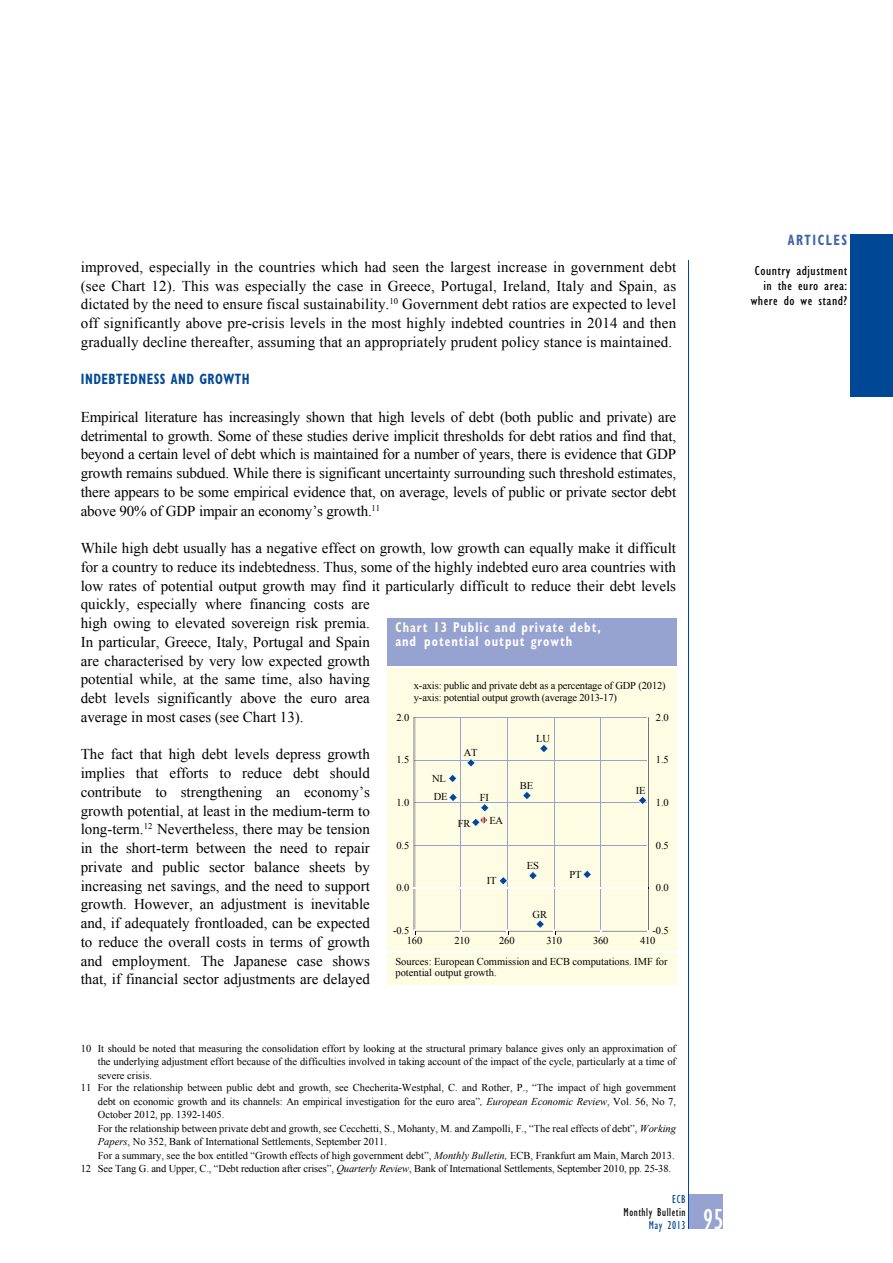
<style>
.page{position:relative;width:893px;height:1263px;background:#fff}
.page>*{position:absolute;margin:0;border:0;box-sizing:border-box;transform-origin:0 0}
.t1{font:condensed 30px "Gill Sans Myriad";color:#fff;scale:.95 1}
.t2{font:15px/18.8px "Times New Roman WGL";color:#000;text-align:justify}
.t3{font:700 condensed 15px "Gill Sans Myriad";letter-spacing:.04em;color:#004896;scale:.85 1}
.t4{font:700 condensed 15px "Gill Sans Myriad";letter-spacing:.12em;color:#3e64aa;scale:.85 1}
.t5{font:700 condensed 14.25px/13.5px "Gill Sans Myriad";letter-spacing:.08em;color:#fff;scale:.85 1}
.t6{font:condensed 13.5px/15px "Gill Sans Myriad";letter-spacing:.035em;color:#000;text-align:right;scale:1.1 1}
.t7{font:condensed 12px "Gill Sans Myriad";letter-spacing:.05em;color:#000;scale:.95 1}
.t8{font:condensed 12px "Gill Sans Myriad";letter-spacing:.05em;color:#004896;scale:.95 1}
.t9{font:10.5px/10.5px "Times New Roman WGL";color:#000}
.s1{color:#fffce4}
.s2{font-style:italic}
</style>
<div class="page">
<div style="left:689px;top:1195px;width:34px;height:34px;background:#96a2d0"></div>
<hr style="left:689px;top:261px;width:1px;height:968px;background:#004896">
<div style="left:850px;top:235px;width:43px;height:162px;background:#004896"></div>
<div style="left:387px;top:618px;width:289px;height:366px;background:#fffce4"></div>
<div style="left:387px;top:618px;width:289px;height:49px;background:#96a2d0"></div>
<hr style="left:387px;top:951px;width:289px;height:2px;background:#fff">
<hr style="left:387px;top:666px;width:289px;height:2px;background:#fff">
<svg style="left:413px;top:717px;width:235px;height:214px"></svg>
<hr style="left:601px;top:887px;width:46px;height:2px;background:#000">
<hr style="left:554px;top:887px;width:47px;height:2px;background:#000">
<hr style="left:508px;top:887px;width:46px;height:2px;background:#000">
<hr style="left:461px;top:887px;width:46px;height:2px;background:#000">
<hr style="left:415px;top:887px;width:45px;height:2px;background:#000">
<svg style="left:498px;top:876px;width:10px;height:13px"></svg>
<svg style="left:413px;top:845px;width:2px;height:90px"></svg>
<hr style="left:414px;top:887px;width:234px;height:1px;background:#fff">
<svg style="left:520px;top:782px;width:13px;height:18px"></svg>
<p class="t2" style="left:81px;top:257px;width:597px">improved, especially in the countries which had seen the largest increase in government debt (see Chart 12). This was especially the case in Greece, Portugal, Ireland, Italy and Spain, as dictated by the need to ensure fiscal sustainability.<sup>10</sup> Government debt ratios are expected to level off significantly above pre-crisis levels in the most highly indebted countries in 2014 and then gradually decline thereafter, assuming that an appropriately prudent policy stance is maintained.</p>
<p class="t3" style="left:81px;top:370px;width:200px">indebtedneSS And growth</p>
<p class="t2" style="left:81px;top:407px;width:597px">Empirical literature has increasingly shown that high levels of debt (both public and private) are detrimental to growth. Some of these studies derive implicit thresholds for debt ratios and find that, beyond a certain level of debt which is maintained for a number of years, there is evidence that GDP growth remains subdued. While there is significant uncertainty surrounding such threshold estimates, there appears to be some empirical evidence that, on average, levels of public or private sector debt above 90% of GDP impair an economy’s growth.<sup>11</sup></p>
<p class="t2" style="left:81px;top:538px;width:597px;text-align:left">While high debt usually has a negative effect on growth, low growth can equally make it difficult for a country to reduce its indebtedness. Thus, some of the highly indebted euro area countries with low rates of potential output growth may find it particularly difficult to reduce their debt levels quickly, especially where financing costs are<br>high owing to elevated sovereign risk premia.<br>In particular, Greece, Italy, Portugal and Spain<br>are characterised by very low expected growth<br>potential while, at the same time, also having<br>debt levels significantly above the euro area<br>average in most cases (see Chart 13).</p>
<p class="t2" style="left:81px;top:745px;width:291px">The fact that high debt levels depress growth implies that efforts to reduce debt should contribute to strengthening an economy’s growth potential, at least in the medium-term to long-term.<sup>12</sup> Nevertheless, there may be tension in the short-term between the need to repair private and public sector balance sheets by increasing net savings, and the need to support growth. However, an adjustment is inevitable and, if adequately frontloaded, can be expected to reduce the overall costs in terms of growth and employment. The Japanese case shows that, if financial sector adjustments are delayed</p>
<p class="t5" style="left:395px;top:621px;width:243px"><span class="s1">Chart 13</span> Public and private debt, and potential output growth</p>
<p class="t9" style="left:414px;top:680px;width:253px">x-axis: public and private debt as a percentage of GDP (2012)</p>
<p class="t9" style="left:414px;top:692px;width:205px">y-axis: potential output growth (average 2013-17)</p>
<p class="t9" style="left:396px;top:712px;width:14px">2.0</p>
<p class="t9" style="left:656px;top:712px;width:14px">2.0</p>
<p class="t9" style="left:536px;top:733px;width:15px">LU</p>
<p class="t9" style="left:464px;top:747px;width:15px">AT</p>
<p class="t9" style="left:396px;top:754px;width:14px">1.5</p>
<p class="t9" style="left:656px;top:754px;width:14px">1.5</p>
<p class="t9" style="left:432px;top:772px;width:15px">NL</p>
<p class="t9" style="left:636px;top:785px;width:11px">IE</p>
<p class="t9" style="left:434px;top:791px;width:15px">DE</p>
<p class="t9" style="left:480px;top:792px;width:11px">FI</p>
<p class="t9" style="left:396px;top:797px;width:14px">1.0</p>
<p class="t9" style="left:656px;top:797px;width:14px">1.0</p>
<p class="t9" style="left:489px;top:815px;width:15px">EA</p>
<p class="t9" style="left:458px;top:818px;width:14px">FR</p>
<p class="t9" style="left:396px;top:840px;width:14px">0.5</p>
<p class="t9" style="left:656px;top:840px;width:14px">0.5</p>
<p class="t9" style="left:527px;top:860px;width:14px">ES</p>
<p class="t9" style="left:570px;top:869px;width:14px">PT</p>
<p class="t9" style="left:487px;top:875px;width:11px">IT</p>
<p class="t9" style="left:396px;top:882px;width:14px">0.0</p>
<p class="t9" style="left:656px;top:882px;width:14px">0.0</p>
<p class="t9" style="left:533px;top:909px;width:16px">GR</p>
<p class="t9" style="left:393px;top:925px;width:18px">-0.5</p>
<p class="t9" style="left:652px;top:925px;width:18px">-0.5</p>
<p class="t9" style="left:407px;top:935px;width:17px">160</p>
<p class="t9" style="left:454px;top:935px;width:17px">210</p>
<p class="t9" style="left:499px;top:935px;width:17px">260</p>
<p class="t9" style="left:546px;top:935px;width:17px">310</p>
<p class="t9" style="left:593px;top:935px;width:17px">360</p>
<p class="t9" style="left:640px;top:935px;width:17px">410</p>
<p class="t9" style="left:395px;top:956px;width:274px">Sources: European Commission and ECB computations. IMF for potential output growth.</p>
<p class="t9" style="left:81px;top:1042px;width:597px">10 It should be noted that measuring the consolidation effort by looking at the structural primary balance gives only an approximation of</p>
<p class="t9" style="left:98px;top:1056px;width:580px">the underlying adjustment effort because of the difficulties involved in taking account of the impact of the cycle, particularly at a time of</p>
<p class="t9" style="left:98px;top:1069px;width:56px">severe crisis.</p>
<p class="t9" style="left:81px;top:1082px;width:597px">11 For the relationship between public debt and growth, see Checherita-Westphal, C. and Rother, P., “The impact of high government</p>
<p class="t9" style="left:98px;top:1096px;width:580px">debt on economic growth and its channels: An empirical investigation for the euro area”<span class="s2">, European Economic Review</span>, Vol. 56, No 7,</p>
<p class="t9" style="left:98px;top:1109px;width:128px">October 2012, pp. 1392-1405.</p>
<p class="t9" style="left:98px;top:1123px;width:580px">For the relationship between private debt and growth, see Cecchetti, S., Mohanty, M. and Zampolli, F., “The real effects of debt”, <span class="s2">Working</span></p>
<p class="t9" style="left:98px;top:1136px;width:291px"><span class="s2">Papers</span>, No 352, Bank of International Settlements, September 2011.</p>
<p class="t9" style="left:98px;top:1150px;width:578px">For a summary, see the box entitled “Growth effects of high government debt”, <span class="s2">Monthly Bulletin,</span> ECB, Frankfurt am Main, March 2013.</p>
<p class="t9" style="left:81px;top:1163px;width:592px">12 See Tang G. and Upper, C., “Debt reduction after crises”, <span class="s2">Quarterly Review</span>, Bank of International Settlements, September 2010, pp. 25-38.</p>
<p class="t8" style="left:672px;top:1192px;width:16px">ECB</p>
<p class="t7" style="left:624px;top:1205px;width:67px">Monthly Bulletin</p>
<p class="t8" style="left:649px;top:1218px;width:40px">May 2013</p>
<h1 class="t1" style="left:703px;top:1201px;width:23px">95</h1>
<p class="t4" style="left:788px;top:231px;width:72px">ArtiCleS</p>
<p class="t6" style="left:751px;top:263px;width:89px">Country adjustment in the euro area: where do we stand?</p>
</div>
